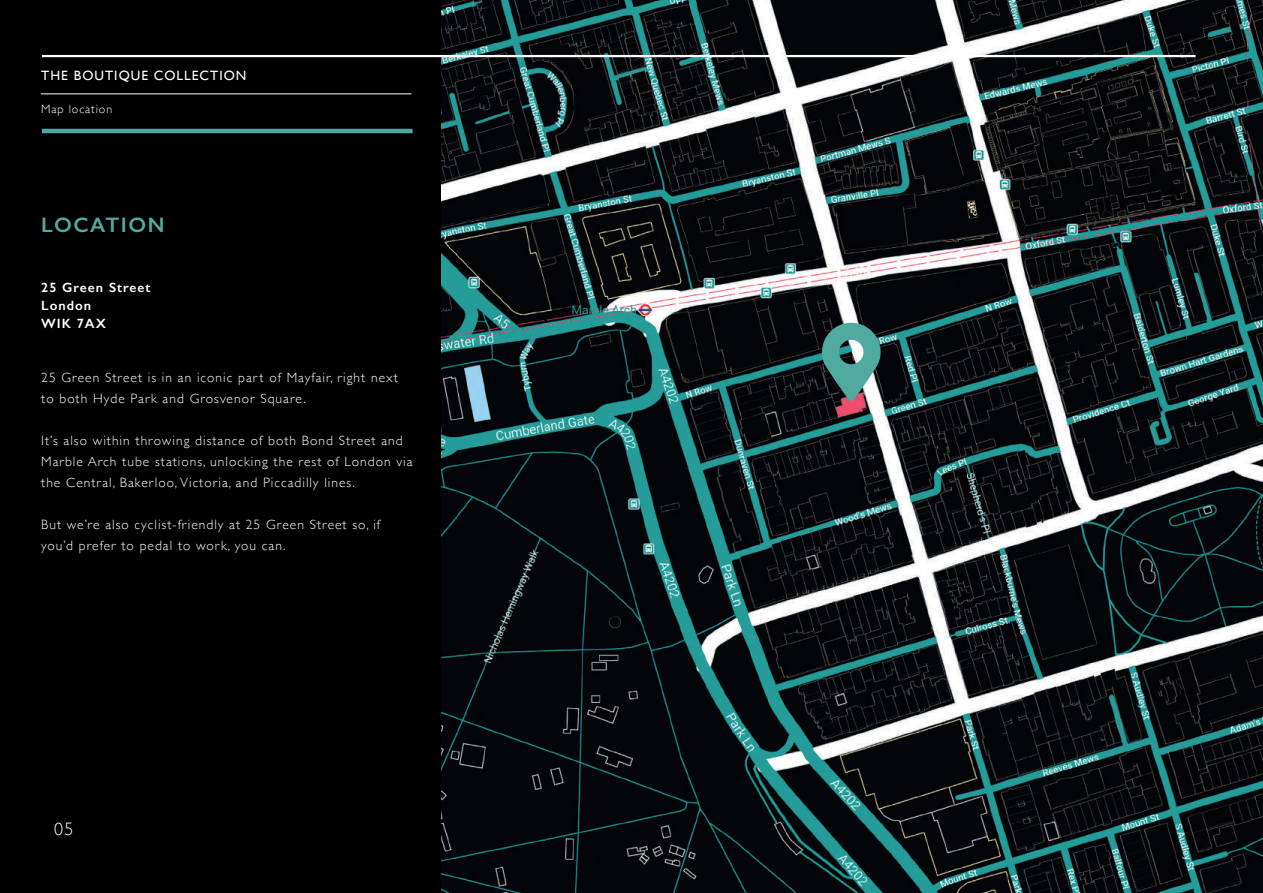
<style>
.page{position:relative;width:1263px;height:893px;background:#000001}
.page>*{position:absolute;margin:0;border:0;box-sizing:border-box;transform-origin:0 0}
.t1{font:600 21px "Gill Sans";letter-spacing:.075em;color:#51aa9f}
.t2{font:300 18px "Gill Sans";color:#fff}
.t3{font:300 13.5px/21px "Gill Sans";letter-spacing:.075em;color:#fff}
.t4{font:600 13.5px/18px "Gill Sans";letter-spacing:.075em;color:#fff}
.t5{font:13.5px "Gill Sans";letter-spacing:.075em;color:#fff}
.t6{font:300 12px "Gill Sans";letter-spacing:.075em;color:#fff}
</style>
<div class="page">
<img style="left:442px;top:0;width:821px;height:893px">
<hr style="left:42px;top:129px;width:371px;height:4px;background:#51aa9f">
<hr style="left:42px;top:55px;width:1153px;height:2px;background:#fff">
<svg style="left:822px;top:323px;width:58px;height:78px"></svg>
<hr style="left:41px;top:94px;width:370px;height:1px;background:#fff">
<p class="t5" style="left:41px;top:68px;width:207px">THE BOUTIQUE COLLECTION</p>
<p class="t6" style="left:41px;top:100px;width:73px">Map location</p>
<h1 class="t1" style="left:41px;top:212px;width:125px">LOCATION</h1>
<p class="t4" style="left:41px;top:278px;width:111px">25 Green Street<br>London<br>WIK 7AX</p>
<p class="t3" style="left:41px;top:366px;width:358px">25 Green Street is in an iconic part of Mayfair, right next to both Hyde Park and Grosvenor Square.</p>
<p class="t3" style="left:41px;top:429px;width:373px">It’s also within throwing distance of both Bond Street and<br>Marble Arch tube stations, unlocking the rest of London via the Central, Bakerloo, Victoria, and Piccadilly lines.</p>
<p class="t3" style="left:41px;top:513px;width:340px">But we’re also cyclist-friendly at 25 Green Street so, if you’d prefer to pedal to work, you can.</p>
<h2 class="t2" style="left:54px;top:815px;width:21px">05</h2>
</div>
